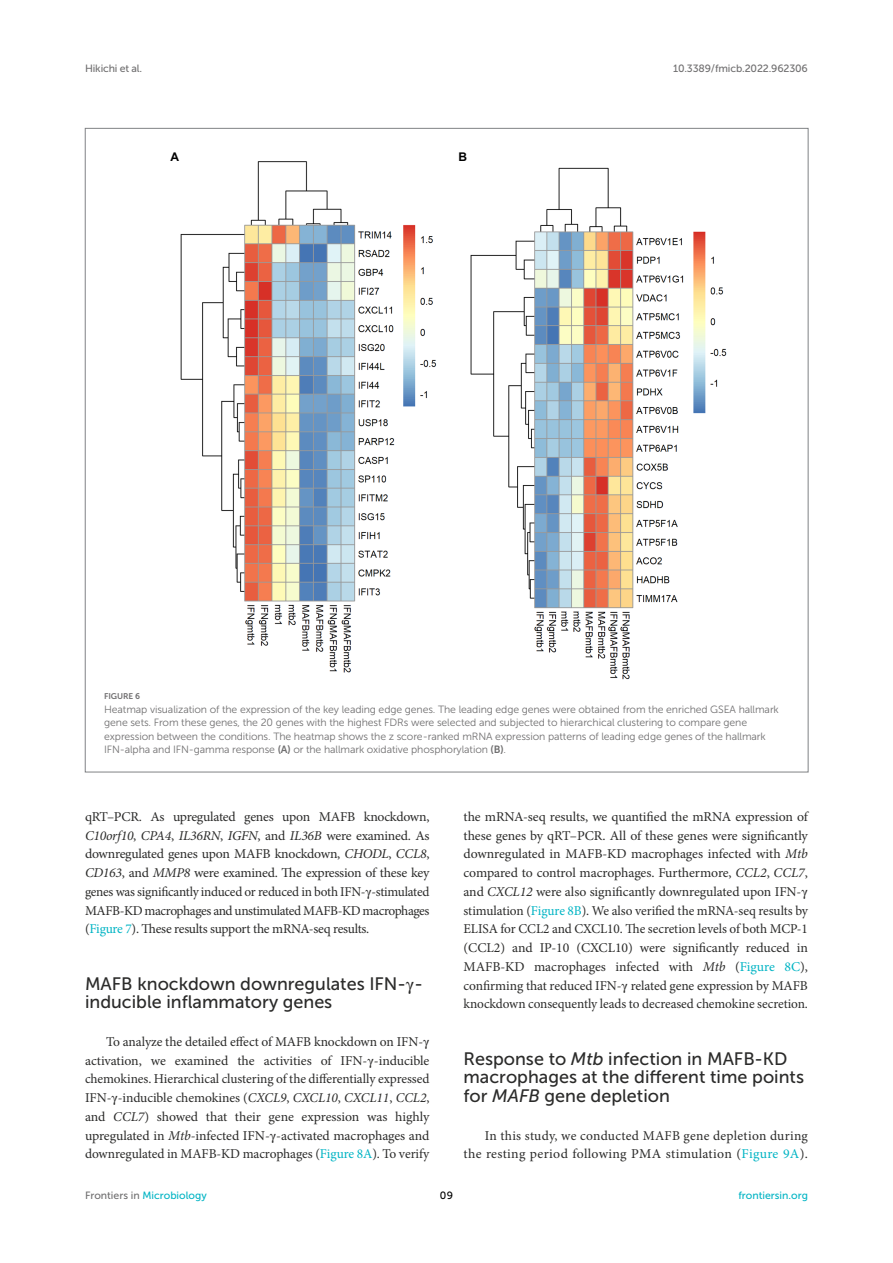
<style>
.page{position:relative;width:893px;height:1263px;background:#fff}
.page>*{position:absolute;margin:0;border:0;box-sizing:border-box;transform-origin:0 0}
.HEAD_2{font:18px/18.8px "Museo Sans 500";color:#2b2b2a}
.TEXT_FLUSH{font:13.5px/18.8px "Minion Pro";letter-spacing:-.005em;color:#2b2b2a;text-align:justify}
.TEXT_FLUSH-2{font:13.5px/18.8px "Minion Pro";letter-spacing:.02em;color:#2b2b2a;text-align:right}
.t1{font:700 12px "Arial";color:#000}
.FIG_LEG{font:10.5px/13.5px "Museo Sans 300";letter-spacing:-.01em;color:#706f70}
.t2{font:10.5px "Museo Sans 500";color:#00b4c4}
.t3{font:10.5px "Museo Sans 500";letter-spacing:-.015em;color:#706f70}
.t4{font:10.5px "Museo Sans 500";color:#000}
.FIG_HD{font:8.25px "Museo Sans 700";letter-spacing:-.01em;color:#706f70}
.s1{font-family:"Museo Sans 700"}
.s2{font-style:italic}
.s3{font-family:"STIX General"}
.s4{color:#00b4c4}
.s5{color:#706f70}
</style>
<div class="page">
<img style="left:180px;top:161px;width:547px;height:519px">
<p class="t3" style="left:85px;top:63px;width:59px">Hikichi et al.</p>
<p class="t3" style="left:673px;top:63px;width:136px">10.3389/fmicb.2022.962306</p>
<p class="t1" style="left:170px;top:148px;width:10px">A</p>
<p class="t1" style="left:458px;top:148px;width:10px">B</p>
<p class="FIG_HD" style="left:104px;top:692px;width:37px">FIGURE 6</p>
<p class="FIG_LEG" style="left:104px;top:702px;width:676px">Heatmap visualization of the expression of the key leading edge genes. The leading edge genes were obtained from the enriched GSEA hallmark gene sets. From these genes, the 20 genes with the highest FDRs were selected and subjected to hierarchical clustering to compare gene expression between the conditions. The heatmap shows the z score-ranked mRNA expression patterns of leading edge genes of the hallmark IFN-alpha and IFN-gamma response <span class="s1">(A)</span> or the hallmark oxidative phosphorylation <span class="s1">(B)</span>.</p>
<p class="TEXT_FLUSH" style="left:85px;top:807px;width:346px">qRT–PCR. As upregulated genes upon MAFB knockdown, <span class="s2">C10orf10</span>, <span class="s2">CPA4</span>, <span class="s2">IL36RN</span>, <span class="s2">IGFN</span>, and <span class="s2">IL36B</span> were examined. As downregulated genes upon MAFB knockdown, <span class="s2">CHODL</span>, <span class="s2">CCL8</span>, <span class="s2">CD163</span>, and <span class="s2">MMP8</span> were examined. The expression of these key genes was significantly induced or reduced in both IFN-<span class="s3">γ</span>-stimulated MAFB-KD macrophages and unstimulated MAFB-KD macrophages (<span class="s4">Figure 7</span>). These results support the mRNA-seq results.</p>
<p class="HEAD_2" style="left:85px;top:974px;width:339px">MAFB knockdown downregulates IFN-<span class="s3">γ&shy;</span>inducible inflammatory genes</p>
<p class="TEXT_FLUSH" style="left:85px;top:1032px;width:346px;text-indent:21px">To analyze the detailed effect of MAFB knockdown on IFN-<span class="s3">γ </span>activation, we examined the activities of IFN-<span class="s3">γ</span>-inducible chemokines. Hierarchical clustering of the differentially expressed IFN-<span class="s3">γ</span>-inducible chemokines (<span class="s2">CXCL9</span>, <span class="s2">CXCL10</span>, <span class="s2">CXCL11</span>, <span class="s2">CCL2</span>, and <span class="s2">CCL7</span>) showed that their gene expression was highly upregulated in <span class="s2">Mtb</span>-infected IFN-<span class="s3">γ</span>-activated macrophages and downregulated in MAFB-KD macrophages (<span class="s4">Figure 8A</span>). To verify</p>
<p class="TEXT_FLUSH" style="left:463px;top:807px;width:346px">the mRNA-seq results, we quantified the mRNA expression of these genes by qRT–PCR. All of these genes were significantly downregulated in MAFB-KD macrophages infected with <span class="s2">Mtb </span>compared to control macrophages. Furthermore, <span class="s2">CCL2</span>, <span class="s2">CCL7</span>, and <span class="s2">CXCL12</span> were also significantly downregulated upon IFN-<span class="s3">γ </span>stimulation (<span class="s4">Figure 8B</span>). We also verified the mRNA-seq results by ELISA for CCL2 and CXCL10. The secretion levels of both MCP-1 (CCL2) and IP-10 (CXCL10) were significantly reduced in MAFB-KD macrophages infected with <span class="s2">Mtb</span> (<span class="s4">Figure 8C</span>), confirming that reduced IFN-<span class="s3">γ</span> related gene expression by MAFB knockdown consequently leads to decreased chemokine secretion.</p>
<p class="HEAD_2" style="left:463px;top:1049px;width:342px">Response to <span class="s2">Mtb</span> infection in MAFB-KD macrophages at the different time points for <span class="s2">MAFB</span> gene depletion</p>
<p class="TEXT_FLUSH-2" style="left:463px;top:1126px;width:346px">In this study, we conducted MAFB gene depletion during the resting period following PMA stimulation (<span class="s4">Figure 9A</span>).</p>
<p class="t2" style="left:85px;top:1190px;width:123px"><span class="s5">Frontiers in</span> Microbiology</p>
<p class="t4" style="left:440px;top:1190px;width:15px">09</p>
<p class="t2" style="left:738px;top:1190px;width:71px">frontiersin.org</p>
</div>
